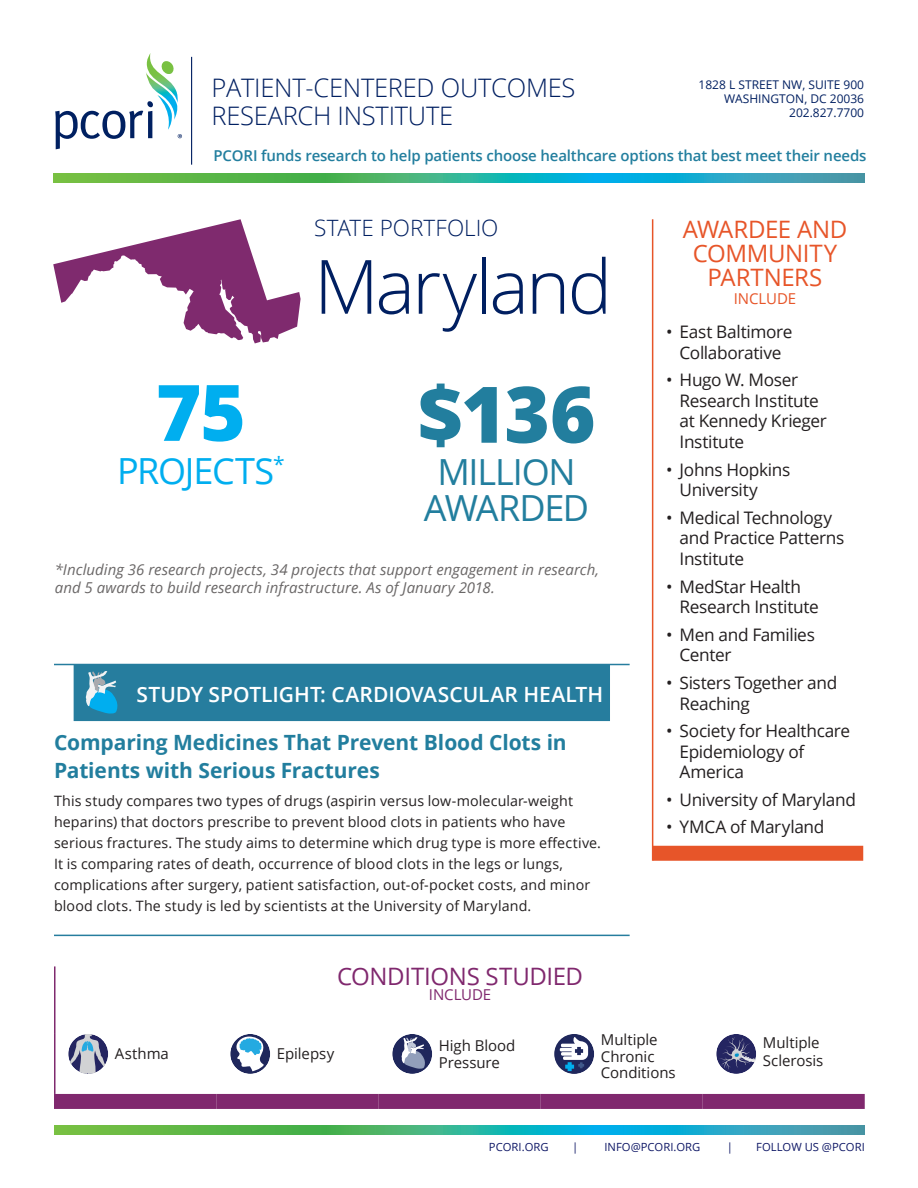
<style>
.page{position:relative;width:918px;height:1188px;background:#fff}
.page>*{position:absolute;margin:0;border:0;box-sizing:border-box;transform-origin:0 0}
.Number_Dark_Green{font:800 78px "Open Sans";color:#227e9e}
.Number_Light_Blue{font:800 78px "Open Sans";color:#00aeef}
.State{font:300 75px "Open Sans";letter-spacing:-.04em;color:#001f61}
.Dark_Green_TXT{font:36px/36px "Open Sans";letter-spacing:-.03em;color:#227e9e;text-align:center}
.Blue_TXT{font:36px "Open Sans";letter-spacing:-.035em;color:#00aeef}
.t1{font:300 25.5px/28.5px "Open Sans";letter-spacing:-.01em;color:#001f61}
.Awardee_Head{font:24px/24px "Open Sans";letter-spacing:-.015em;color:#e75529;text-align:center}
.t2{font:24px "Open Sans";letter-spacing:-.015em;color:#80286e}
.Intro{font:300 22.5px "Open Sans";color:#001f61}
.Sub_Head_A{font:700 21px/28.5px "Open Sans";letter-spacing:-.005em;color:#227e9e}
.Head_Rule_on_E{font:600 21px "Open Sans";color:#fff}
.t3{font:17.25px/20.7px "Open Sans";letter-spacing:-.02em;color:#231f20}
.t4{font:italic 15px/18px "Open Sans";letter-spacing:.005em;color:#6a6767}
.t5{font:600 15px "Open Sans";letter-spacing:-.01em;color:#227e9e}
.t6{font:15px/16.5px "Open Sans";letter-spacing:-.005em;color:#231f20}
.t7{font:15px "Open Sans";letter-spacing:-.005em;color:#80286e}
.Include{font:15px "Open Sans";letter-spacing:-.005em;color:#e75529}
.Body_TXT{font:14.25px/21px "Open Sans";letter-spacing:.01em;color:#231f20}
.t8{font:12px/14.4px "Open Sans";color:#001f61;text-align:right}
.t9{font:11.25px "Open Sans";color:#0f1866}
</style>
<div class="page">
<svg style="left:55px;top:53px;width:127px;height:96px"></svg>
<hr style="left:191px;top:57px;width:1px;height:108px;background:#001f61">
<svg style="left:53px;top:174px;width:271px;height:8px;background:#5db745"></svg>
<svg style="left:324px;top:174px;width:270px;height:8px;background:#2ab499"></svg>
<svg style="left:594px;top:174px;width:271px;height:8px;background:#26a5c8"></svg>
<svg style="left:54px;top:1126px;width:270px;height:9px;background:#5db745"></svg>
<svg style="left:324px;top:1126px;width:270px;height:9px;background:#2ab499"></svg>
<svg style="left:594px;top:1126px;width:271px;height:9px;background:#26a5c8"></svg>
<div style="left:54px;top:1094px;width:163px;height:15px;background:#80286e"></div>
<div style="left:217px;top:1094px;width:162px;height:15px;background:#80286e"></div>
<div style="left:379px;top:1094px;width:162px;height:15px;background:#80286e"></div>
<div style="left:541px;top:1094px;width:162px;height:15px;background:#80286e"></div>
<div style="left:703px;top:1094px;width:162px;height:15px;background:#80286e"></div>
<hr style="left:54px;top:966px;width:2px;height:68px;background:#7f2a6e">
<hr style="left:54px;top:1034px;width:2px;height:60px;background:#7f2a6e">
<div style="left:68px;top:1034px;width:40px;height:40px;background:#242561;border-radius:50%"></div>
<svg style="left:69px;top:1034px;width:37px;height:40px"></svg>
<svg style="left:230px;top:1034px;width:40px;height:40px"></svg>
<svg style="left:236px;top:1037px;width:29px;height:34px"></svg>
<div style="left:392px;top:1034px;width:40px;height:40px;background:#1f275c;border-radius:50%"></div>
<svg style="left:401px;top:1037px;width:24px;height:32px"></svg>
<svg style="left:554px;top:1034px;width:40px;height:40px"></svg>
<svg style="left:560px;top:1037px;width:28px;height:34px"></svg>
<svg style="left:716px;top:1034px;width:40px;height:40px"></svg>
<svg style="left:718px;top:1037px;width:38px;height:33px"></svg>
<hr style="left:54px;top:935px;width:576px;height:1px;background:#267d9e">
<hr style="left:54px;top:664px;width:576px;height:1px;background:#267d9e">
<div style="left:74px;top:664px;width:536px;height:57px;background:#267d9e"></div>
<svg style="left:86px;top:671px;width:31px;height:43px"></svg>
<div style="left:653px;top:846px;width:210px;height:15px;background:#e75529"></div>
<hr style="left:652px;top:219px;width:1px;height:642px;background:#e75529">
<svg style="left:53px;top:219px;width:248px;height:124px"></svg>
<h3 class="t1" style="left:211px;top:73px;width:365px">PATIENT-CENTERED OUTCOMES<br>RESEARCH INSTITUTE</h3>
<p class="t8" style="left:699px;top:77px;width:167px">1828 L STREET NW, SUITE 900<br>WASHINGTON, DC 20036<br>202.827.7700</p>
<p class="t5" style="left:214px;top:145px;width:654px">PCORI funds research to help patients choose healthcare options that best meet their needs</p>
<p class="Number_Light_Blue" style="left:156px;top:353px;width:92px">75</p>
<p class="Blue_TXT" style="left:117px;top:446px;width:169px">PROJECTS<sup>*</sup></p>
<p class="Intro" style="left:314px;top:213px;width:186px">STATE PORTFOLIO</p>
<p class="State" style="left:314px;top:235px;width:300px">Maryland</p>
<p class="Number_Dark_Green" style="left:418px;top:355px;width:180px">$136</p>
<p class="Dark_Green_TXT" style="left:424px;top:453px;width:167px">MILLION<br>AWARDED</p>
<p class="t4" style="left:55px;top:560px;width:546px">*Including 36 research projects, 34 projects that support engagement in research, and 5 awards to build research infrastructure. As of January 2018.</p>
<p class="Head_Rule_on_E" style="left:136px;top:680px;width:468px">STUDY SPOTLIGHT: CARDIOVASCULAR HEALTH</p>
<p class="Sub_Head_A" style="left:54px;top:727px;width:514px">Comparing Medicines That Prevent Blood Clots in<br>Patients with Serious Fractures</p>
<p class="Body_TXT" style="left:54px;top:790px;width:549px">This study compares two types of drugs (aspirin versus low-molecular-weight heparins) that doctors prescribe to prevent blood clots in patients who have serious fractures. The study aims to determine which drug type is more effective.<br>It is comparing rates of death, occurrence of blood clots in the legs or lungs, complications after surgery, patient satisfaction, out-of-pocket costs, and minor blood clots. The study is led by scientists at the University of Maryland.</p>
<p class="t2" style="left:337px;top:960px;width:247px">CONDITIONS STUDIED</p>
<p class="t7" style="left:429px;top:984px;width:64px">INCLUDE</p>
<p class="Awardee_Head" style="left:683px;top:216px;width:166px">AWARDEE AND<br>COMMUNITY<br>PARTNERS</p>
<p class="Include" style="left:734px;top:288px;width:64px">INCLUDE</p>
<p class="t3" style="left:666px;top:321px;width:128px;text-align:center">• East Baltimore<br>Collaborative</p>
<p class="t3" style="left:680px;top:369px;width:149px;text-indent:-14px">• Hugo W. Moser<br>Research Institute at Kennedy Krieger<br>Institute</p>
<p class="t3" style="left:680px;top:458px;width:112px;text-indent:-14px">• Johns Hopkins<br>University</p>
<p class="t3" style="left:680px;top:507px;width:166px;text-indent:-14px">• Medical Technology and Practice Patterns<br>Institute</p>
<p class="t3" style="left:680px;top:575px;width:141px;text-indent:-14px">• MedStar Health<br>Research Institute</p>
<p class="t3" style="left:680px;top:624px;width:137px;text-indent:-14px">• Men and Families<br>Center</p>
<p class="t3" style="left:680px;top:672px;width:159px;text-indent:-14px">• Sisters Together and<br>Reaching</p>
<p class="t3" style="left:680px;top:720px;width:172px;text-indent:-14px">• Society for Healthcare<br>Epidemiology of<br>America</p>
<p class="t3" style="left:666px;top:789px;width:191px">• University of Maryland</p>
<p class="t3" style="left:666px;top:816px;width:160px">• YMCA of Maryland</p>
<p class="t6" style="left:115px;top:1045px;width:56px">Asthma</p>
<p class="t6" style="left:277px;top:1045px;width:59px">Epilepsy</p>
<p class="t6" style="left:439px;top:1037px;width:78px">High Blood<br>Pressure</p>
<p class="t6" style="left:601px;top:1031px;width:76px">Multiple<br>Chronic<br>Conditions</p>
<p class="t6" style="left:763px;top:1034px;width:62px;line-height:18px">Multiple<br>Sclerosis</p>
<p class="t9" style="left:489px;top:1140px;width:61px">PCORI.ORG</p>
<p class="t9" style="left:572px;top:1140px;width:8px">|</p>
<p class="t9" style="left:604px;top:1140px;width:97px">INFO@PCORI.ORG</p>
<p class="t9" style="left:727px;top:1140px;width:8px">|</p>
<p class="t9" style="left:756px;top:1140px;width:110px">FOLLOW US @PCORI</p>
</div>
